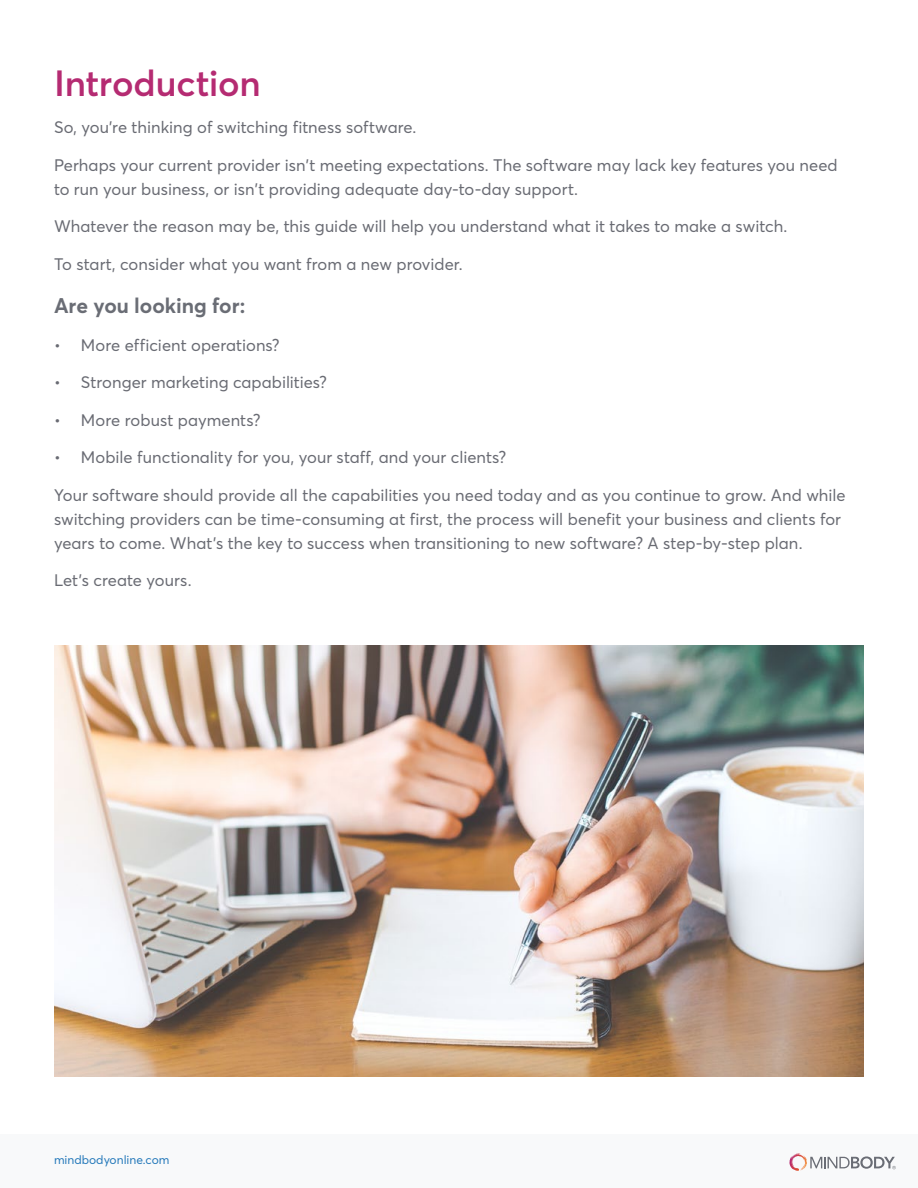
<style>
.page{position:relative;width:918px;height:1188px;background:#fff}
.page>*{position:absolute;margin:0;border:0;box-sizing:border-box;transform-origin:0 0}
.t1{font:600 36px "Averta";letter-spacing:-.005em;color:#b52b72}
.t2{font:700 21px "Averta";color:#6a6d75}
.t3{font:16.5px/24px "Averta";letter-spacing:.005em;color:#696b73}
.t4{font:12px "Averta";color:#2579ba}
</style>
<div class="page">
<div style="left:0;top:1134px;width:918px;height:54px;background:#f8f9fa"></div>
<svg style="left:789px;top:1153px;width:11px;height:18px"></svg>
<svg style="left:810px;top:1156px;width:86px;height:13px"></svg>
<img style="left:54px;top:646px;width:810px;height:431px">
<h1 class="t1" style="left:54px;top:58px;width:208px">Introduction</h1>
<p class="t3" style="left:54px;top:115px;width:364px">So, you’re thinking of switching fitness software.</p>
<p class="t3" style="left:54px;top:152px;width:785px">Perhaps your current provider isn’t meeting expectations. The software may lack key features you need to run your business, or isn’t providing adequate day-to-day support.</p>
<p class="t3" style="left:54px;top:214px;width:735px">Whatever the reason may be, this guide will help you understand what it takes to make a switch.</p>
<p class="t3" style="left:54px;top:251px;width:410px">To start, consider what you want from a new provider.</p>
<p class="t2" style="left:54px;top:291px;width:193px">Are you looking for:</p>
<p class="t3" style="left:54px;top:332px;width:227px">• More efficient operations?</p>
<p class="t3" style="left:54px;top:370px;width:274px">• Stronger marketing capabilities?</p>
<p class="t3" style="left:54px;top:407px;width:208px">• More robust payments?</p>
<p class="t3" style="left:54px;top:445px;width:454px">• Mobile functionality for you, your staff, and your clients?</p>
<p class="t3" style="left:54px;top:482px;width:793px">Your software should provide all the capabilities you need today and as you continue to grow. And while switching providers can be time-consuming at first, the process will benefit your business and clients for years to come. What’s the key to success when transitioning to new software? A step-by-step plan.</p>
<p class="t3" style="left:54px;top:568px;width:139px">Let’s create yours.</p>
<p class="t4" style="left:54px;top:1151px;width:117px">mindbodyonline.com</p>
</div>
